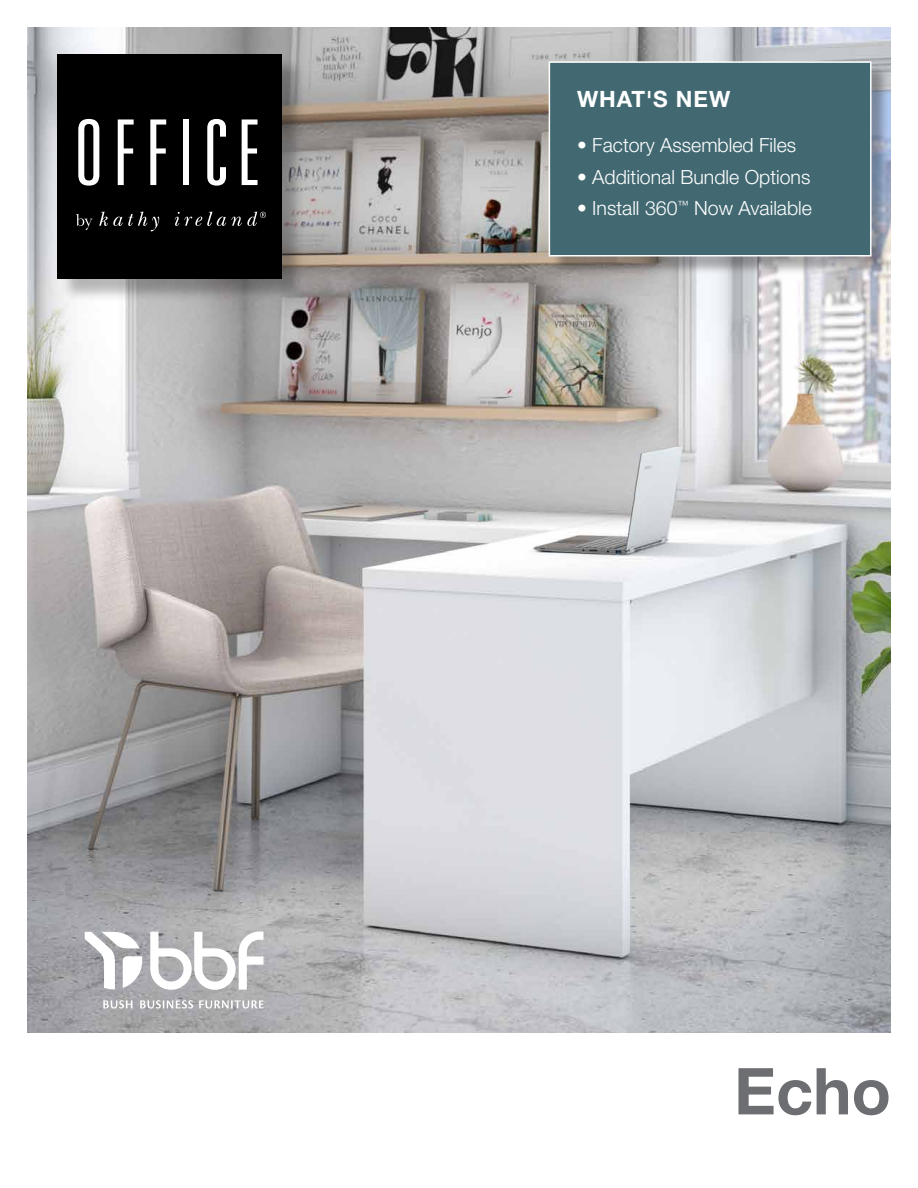
<style>
.page{position:relative;width:918px;height:1188px;background:#fff}
.page>*{position:absolute;margin:0;border:0;box-sizing:border-box;transform-origin:0 0}
.t1{font:300 ultra-condensed 90.9px "Univers LT Std";letter-spacing:.1em;color:#fff}
.t2{font:700 64.65px "Helvetica Neue";color:#6d6e71}
.t3{font:700 22.5px "Helvetica Neue";letter-spacing:.04em;color:#fff}
.t4{font:300 19.5px "Helvetica Neue";color:#fff}
</style>
<div class="page">
<img style="left:27px;top:27px;width:864px;height:1005px">
<div style="left:60px;top:57px;width:246px;height:246px;background:#000;opacity:.28"></div>
<div style="left:57px;top:54px;width:224px;height:224px;background:#000"></div>
<svg style="left:76px;top:214px;width:16px;height:16px"></svg>
<svg style="left:99px;top:212px;width:60px;height:19px"></svg>
<svg style="left:175px;top:212px;width:91px;height:14px"></svg>
<svg style="left:150px;top:932px;width:113px;height:58px"></svg>
<svg style="left:85px;top:932px;width:57px;height:57px"></svg>
<svg style="left:103px;top:1000px;width:29px;height:9px"></svg>
<svg style="left:140px;top:1000px;width:53px;height:9px"></svg>
<svg style="left:199px;top:1000px;width:65px;height:9px"></svg>
<div style="left:551px;top:64px;width:339px;height:211px;background:#000;opacity:.32"></div>
<div style="left:549px;top:62px;width:322px;height:194px;background:#426972"></div>
<div style="left:549px;top:61px;width:323px;height:195px;border:2px solid #fff"></div>
<img style="left:631px;top:446px;width:51px;height:64px">
<h1 class="t1" style="left:74px;top:106px;width:188px">OFFICE</h1>
<p class="t3" style="left:577px;top:86px;width:155px">WHAT'S NEW</p>
<p class="t4" style="left:577px;top:134px;width:221px">• Factory Assembled Files</p>
<p class="t4" style="left:577px;top:165px;width:235px">• Additional Bundle Options</p>
<p class="t4" style="left:577px;top:197px;width:236px">• Install 360<sup>™</sup> Now Available</p>
<h2 class="t2" style="left:734px;top:1051px;width:158px">Echo</h2>
</div>
